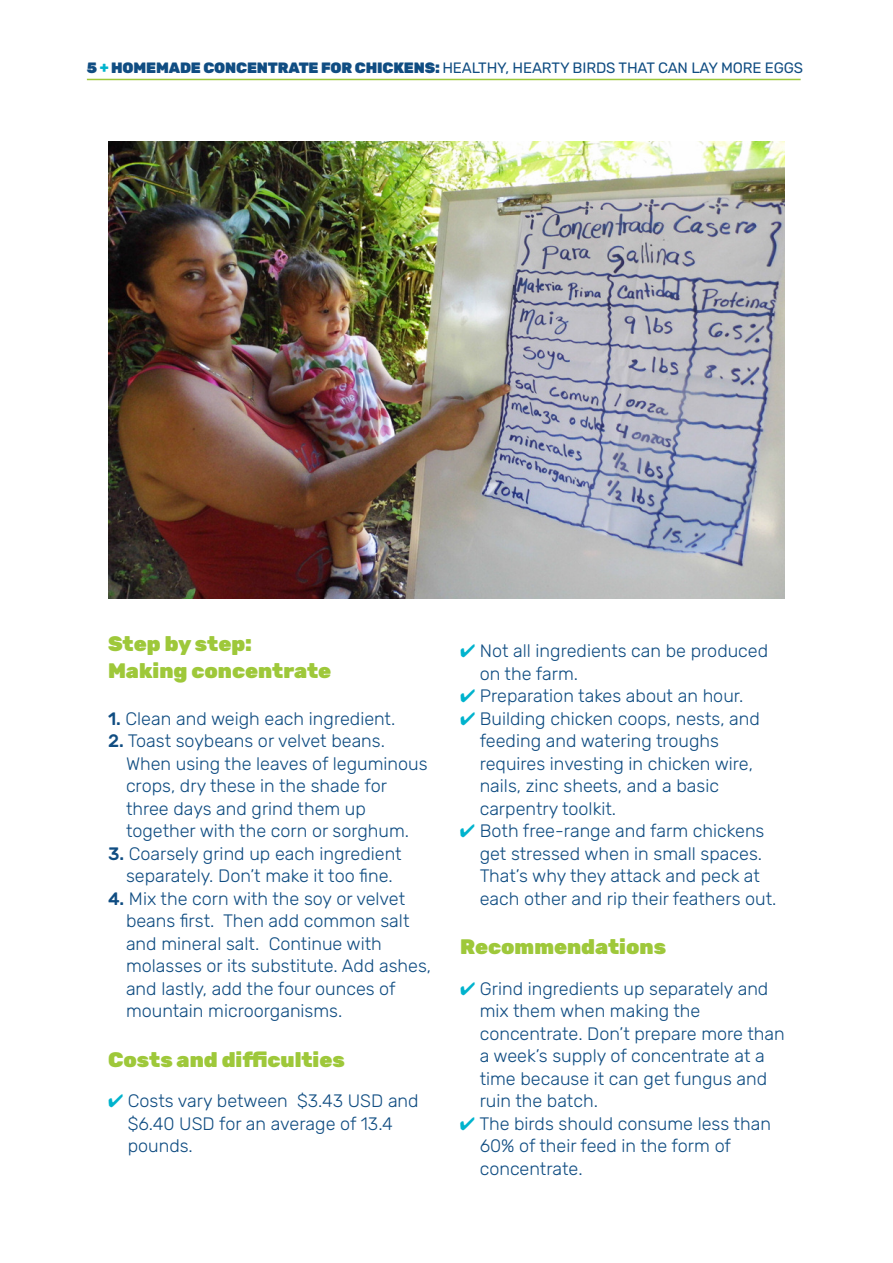
<style>
.page{position:relative;width:893px;height:1263px;background:#fff}
.page>*{position:absolute;margin:0;border:0;box-sizing:border-box;transform-origin:0 0}
.t1{font:900 21px/27px "Rubik";color:#9ec83a}
.t2{font:300 18px/22.5px "Rubik";color:#104d82}
.t3{font:15px "Rubik";letter-spacing:-.01em;color:#104d82}
.s1{font-weight:900}
.s2{font-weight:900;color:#00b3cd}
.s3{font-weight:500}
.s4{color:#00b3cd}
</style>
<div class="page">
<img style="left:108px;top:141px;width:677px;height:457px">
<hr style="left:87px;top:79px;width:714px;height:1px;background:#9ec83a">
<p class="t3" style="left:87px;top:60px;width:718px"><span class="s1">5</span> <span class="s2">+</span> <span class="s1">HOMEMADE CONCENTRATE FOR CHICKENS:</span> HEALTHY, HEARTY BIRDS THAT CAN LAY MORE EGGS</p>
<p class="t1" style="left:108px;top:630px;width:225px">Step by step:<br>Making concentrate</p>
<p class="t2" style="left:108px;top:707px;width:289px"><span class="s3">1.</span> Clean and weigh each ingredient.</p>
<p class="t2" style="left:126px;top:730px;width:303px;text-indent:-18px"><span class="s3">2.</span> Toast soybeans or velvet beans.<br>When using the leaves of leguminous crops, dry these in the shade for three days and grind them up together with the corn or sorghum.</p>
<p class="t2" style="left:108px;top:842px;width:295px;text-align:center"><span class="s3">3.</span> Coarsely grind up each ingredient separately. Don’t make it too fine.</p>
<p class="t2" style="left:126px;top:887px;width:307px;text-indent:-18px"><span class="s3">4.</span> Mix the corn with the soy or velvet beans first. Then add common salt and mineral salt. Continue with molasses or its substitute. Add ashes, and lastly, add the four ounces of mountain microorganisms.</p>
<p class="t1" style="left:108px;top:1046px;width:238px">Costs and difficulties</p>
<p class="t2" style="left:128px;top:1090px;width:292px;text-indent:-20px"><span class="s4">✔</span> Costs vary between $3.43 USD and $6.40 USD for an average of 13.4 pounds.</p>
<p class="t2" style="left:480px;top:640px;width:290px;text-indent:-20px"><span class="s4">✔</span> Not all ingredients can be produced on the farm.</p>
<p class="t2" style="left:460px;top:685px;width:285px"><span class="s4">✔</span> Preparation takes about an hour.</p>
<p class="t2" style="left:480px;top:707px;width:282px;text-indent:-20px"><span class="s4">✔</span> Building chicken coops, nests, and feeding and watering troughs requires investing in chicken wire, nails, zinc sheets, and a basic carpentry toolkit.</p>
<p class="t2" style="left:480px;top:820px;width:298px;text-indent:-20px"><span class="s4">✔</span> Both free-range and farm chickens get stressed when in small spaces.<br>That’s why they attack and peck at each other and rip their feathers out.</p>
<p class="t1" style="left:460px;top:933px;width:208px">Recommendations</p>
<p class="t2" style="left:480px;top:977px;width:307px;text-indent:-20px"><span class="s4">✔</span> Grind ingredients up separately and mix them when making the concentrate. Don’t prepare more than a week’s supply of concentrate at a time because it can get fungus and ruin the batch.</p>
<p class="t2" style="left:480px;top:1112px;width:293px;text-indent:-20px"><span class="s4">✔</span> The birds should consume less than<br>60% of their feed in the form of concentrate.</p>
</div>
